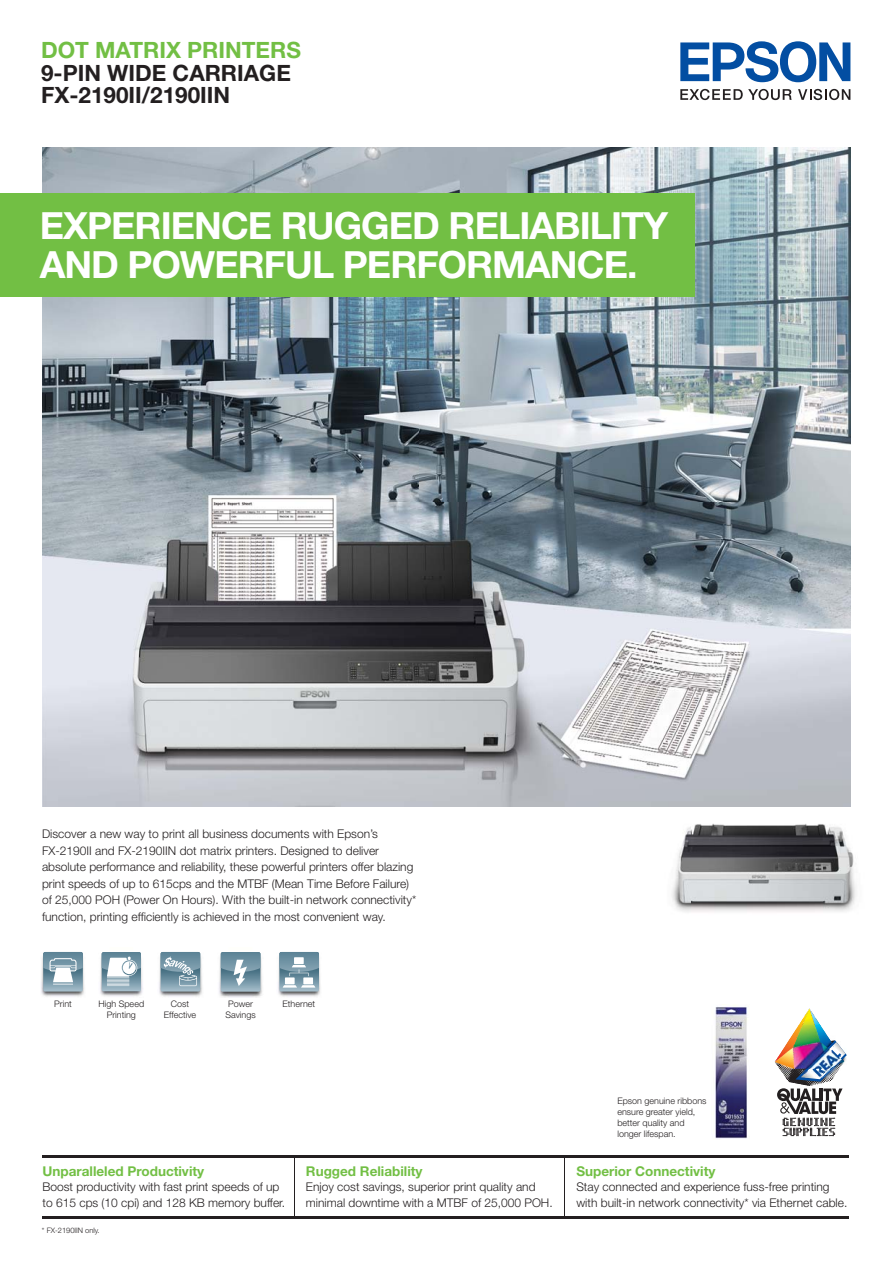
<style>
.page{position:relative;width:893px;height:1263px;background:#fff}
.page>*{position:absolute;margin:0;border:0;box-sizing:border-box;transform-origin:0 0}
.t1{font:700 37.5px/39.3px "Helvetica Neue LT Std";letter-spacing:-.025em;color:#fff}
.t2{font:700 22.5px/22.5px "Helvetica Neue";color:#231f20}
.t3{font:700 22.5px "Helvetica Neue";color:#72bf44}
.t4{font:700 13.5px "Helvetica Neue";color:#72bf44}
.t5{font:300 12px/16.5px "Helvetica Neue";color:#231f20}
.t6{font:300 9px/10.8px "Helvetica Neue";color:#231f20;text-align:center}
.t7{font:300 7.5px "Helvetica Neue";color:#231f20}
</style>
<div class="page">
<img style="left:43px;top:147px;width:807px;height:660px">
<svg style="left:680px;top:89px;width:112px;height:11px"></svg>
<svg style="left:798px;top:89px;width:52px;height:11px"></svg>
<svg style="left:680px;top:41px;width:170px;height:41px"></svg>
<img style="left:715px;top:1005px;width:32px;height:134px">
<img style="left:774px;top:1008px;width:73px;height:129px">
<img style="left:784px;top:1075px;width:51px;height:3px">
<img style="left:796px;top:1039px;width:26px;height:4px">
<img style="left:671px;top:823px;width:185px;height:89px">
<hr style="left:43px;top:1155px;width:806px;height:3px;background:#231f20">
<hr style="left:43px;top:1216px;width:806px;height:3px;background:#231f20">
<hr style="left:564px;top:1158px;width:1px;height:60px;background:#231f20">
<hr style="left:294px;top:1158px;width:1px;height:60px;background:#231f20">
<img style="left:41px;top:956px;width:43px;height:41px">
<div style="left:43px;top:952px;width:40px;height:39px;background:#95b0be;border-radius:2px"></div>
<svg style="left:43px;top:952px;width:40px;height:33px"></svg>
<img style="left:159px;top:953px;width:43px;height:44px">
<div style="left:161px;top:952px;width:39px;height:39px;background:#9ab4c2;border-radius:2px"></div>
<svg style="left:161px;top:952px;width:39px;height:34px"></svg>
<img style="left:219px;top:953px;width:43px;height:45px">
<div style="left:221px;top:952px;width:39px;height:40px;background:#9ab4c2;border-radius:2px"></div>
<svg style="left:221px;top:952px;width:39px;height:34px"></svg>
<img style="left:100px;top:953px;width:43px;height:43px">
<div style="left:102px;top:952px;width:39px;height:39px;background:#98b3c0;border-radius:2px"></div>
<svg style="left:102px;top:952px;width:39px;height:34px"></svg>
<div style="left:0;top:193px;width:694px;height:104px;background:#72bf44"></div>
<img style="left:278px;top:957px;width:43px;height:40px">
<svg style="left:279px;top:952px;width:40px;height:39px"></svg>
<div style="left:303px;top:977px;width:10px;height:7px;background:#fff"></div>
<div style="left:285px;top:977px;width:10px;height:7px;background:#fff"></div>
<svg style="left:283px;top:985px;width:32px;height:2px"></svg>
<svg style="left:279px;top:952px;width:40px;height:24px"></svg>
<h2 class="t3" style="left:41px;top:42px;width:261px">DOT MATRIX PRINTERS</h2>
<h2 class="t2" style="left:41px;top:64px;width:251px">9-PIN WIDE CARRIAGE<br>FX-2190II/2190IIN</h2>
<h1 class="t1" style="left:40px;top:210px;width:630px">EXPERIENCE RUGGED RELIABILITY<br>AND POWERFUL PERFORMANCE.</h1>
<p class="t5" style="left:42px;top:827px;width:376px">Discover a new way to print all business documents with Epson’s FX-2190II and FX-2190IIN dot matrix printers. Designed to deliver absolute performance and reliability, these powerful printers offer blazing print speeds of up to 615cps and the MTBF (Mean Time Before Failure) of 25,000 POH (Power On Hours). With the built-in network connectivity* function, printing efficiently is achieved in the most convenient way.</p>
<p class="t6" style="left:54px;top:999px;width:19px">Print</p>
<p class="t6" style="left:164px;top:999px;width:34px">Cost<br>Effective</p>
<p class="t6" style="left:225px;top:999px;width:32px">Power<br>Savings</p>
<p class="t6" style="left:98px;top:999px;width:47px">High Speed<br>Printing</p>
<p class="t6" style="left:282px;top:999px;width:34px">Ethernet</p>
<p class="t4" style="left:43px;top:1166px;width:163px">Unparalleled Productivity</p>
<p class="t5" style="left:43px;top:1180px;width:244px;line-height:15.8px">Boost productivity with fast print speeds of up to 615 cps (10 cpi) and 128 KB memory buffer.</p>
<p class="t7" style="left:42px;top:1228px;width:59px">* FX-2190IIN only.</p>
<p class="t4" style="left:306px;top:1166px;width:118px">Rugged Reliability</p>
<p class="t5" style="left:306px;top:1180px;width:248px;line-height:15.8px">Enjoy cost savings, superior print quality and minimal downtime with a MTBF of 25,000 POH.</p>
<p class="t6" style="left:617px;top:1096px;width:91px;text-align:left">Epson genuine ribbons ensure greater yield, better quality and longer lifespan.</p>
<p class="t4" style="left:576px;top:1166px;width:141px">Superior Connectivity</p>
<p class="t5" style="left:576px;top:1180px;width:272px;line-height:15.8px">Stay connected and experience fuss-free printing with built-in network connectivity* via Ethernet cable.</p>
</div>
